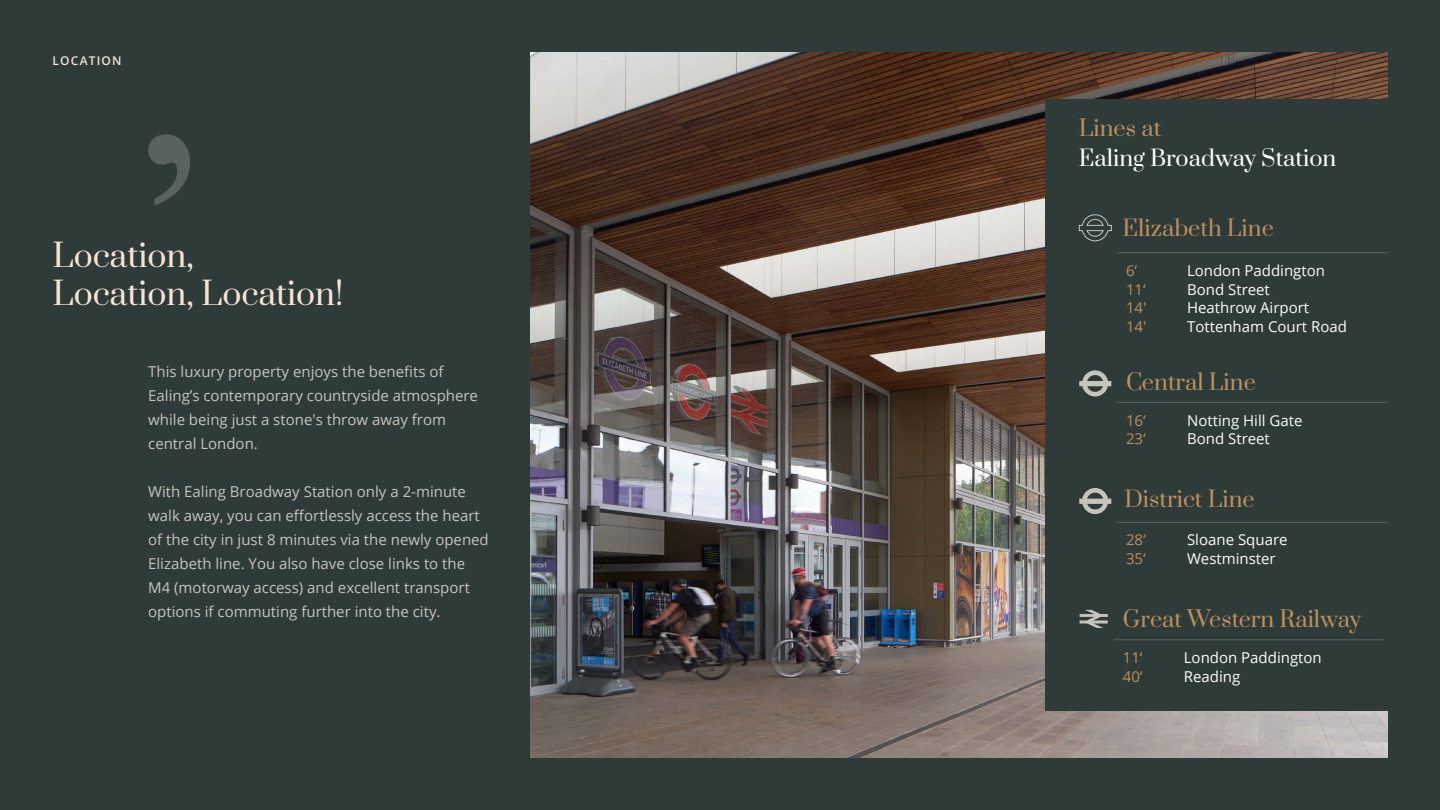
<style>
.page{position:relative;width:1440px;height:810px;background:#2e3b38}
.page>*{position:absolute;margin:0;border:0;box-sizing:border-box;transform-origin:0 0}
.t1{font:31.5px/37.8px "Prata";color:#f7e3d6}
.t2{font:21.75px "Prata";color:#bd8f61}
.t3{font:21.75px "Prata";color:#fff}
.t4{font:15px/24px "Open Sans";color:#c7c4bd}
.t5{font:15px/18.8px "Open Sans";color:#fcfcfc}
.t6{font:15px/18.8px "Open Sans";color:#bd8f61}
.t7{font:600 12px "Open Sans";letter-spacing:.1em;color:#f7e3d6}
</style>
<div class="page">
<img style="left:530px;top:52px;width:858px;height:705px">
<div style="left:1046px;top:99px;width:379px;height:612px;background:#2e3b38"></div>
<hr style="left:1117px;top:522px;width:270px;height:1px;background:#586260">
<hr style="left:1117px;top:402px;width:270px;height:1px;background:#586260">
<hr style="left:1117px;top:252px;width:270px;height:1px;background:#586260">
<hr style="left:1113px;top:639px;width:270px;height:1px;background:#586260">
<svg style="left:1079px;top:488px;width:32px;height:26px"></svg>
<svg style="left:1079px;top:370px;width:32px;height:26px"></svg>
<svg style="left:1079px;top:214px;width:33px;height:28px"></svg>
<svg style="left:1080px;top:610px;width:28px;height:18px"></svg>
<svg style="left:148px;top:134px;width:42px;height:71px"></svg>
<p class="t7" style="left:52px;top:53px;width:71px">LOCATION</p>
<h1 class="t1" style="left:52px;top:235px;width:293px">Location,<br>Location, Location!</h1>
<p class="t4" style="left:148px;top:359px;width:331px">This luxury property enjoys the benefits of Ealing s’ contemporary countryside atmosphere while being just a stone s' throw away from central London.</p>
<p class="t4" style="left:148px;top:479px;width:342px">With Ealing Broadway Station only a 2-minute walk away, you can effortlessly access the heart of the city in just 8 minutes via the newly opened Elizabeth line. You also have close links to the M4 (motorway access) and excellent transport options if commuting further into the city.</p>
<h2 class="t2" style="left:1079px;top:110px;width:84px">Lines at</h2>
<h2 class="t3" style="left:1079px;top:140px;width:259px">Ealing Broadway Station</h2>
<h2 class="t2" style="left:1123px;top:209px;width:153px">Elizabeth Line</h2>
<p class="t6" style="left:1126px;top:261px;width:22px">’6<br>11’<br>14'<br>14'</p>
<p class="t5" style="left:1187px;top:261px;width:161px">London Paddington<br>Bond Street<br>Heathrow Airport<br>Tottenham Court Road</p>
<h2 class="t2" style="left:1126px;top:364px;width:131px">Central Line</h2>
<p class="t6" style="left:1126px;top:410px;width:21px">16’<br>23’</p>
<p class="t5" style="left:1187px;top:410px;width:117px">Notting Hill Gate<br>Bond Street</p>
<h2 class="t2" style="left:1124px;top:481px;width:132px">District Line</h2>
<p class="t6" style="left:1126px;top:530px;width:21px">28’<br>35’</p>
<p class="t5" style="left:1187px;top:530px;width:102px">Sloane Square<br>Westminster</p>
<h2 class="t2" style="left:1123px;top:601px;width:240px">Great Western Railway</h2>
<p class="t6" style="left:1123px;top:648px;width:21px">11’<br>40’</p>
<p class="t5" style="left:1184px;top:648px;width:139px">London Paddington<br>Reading</p>
</div>
